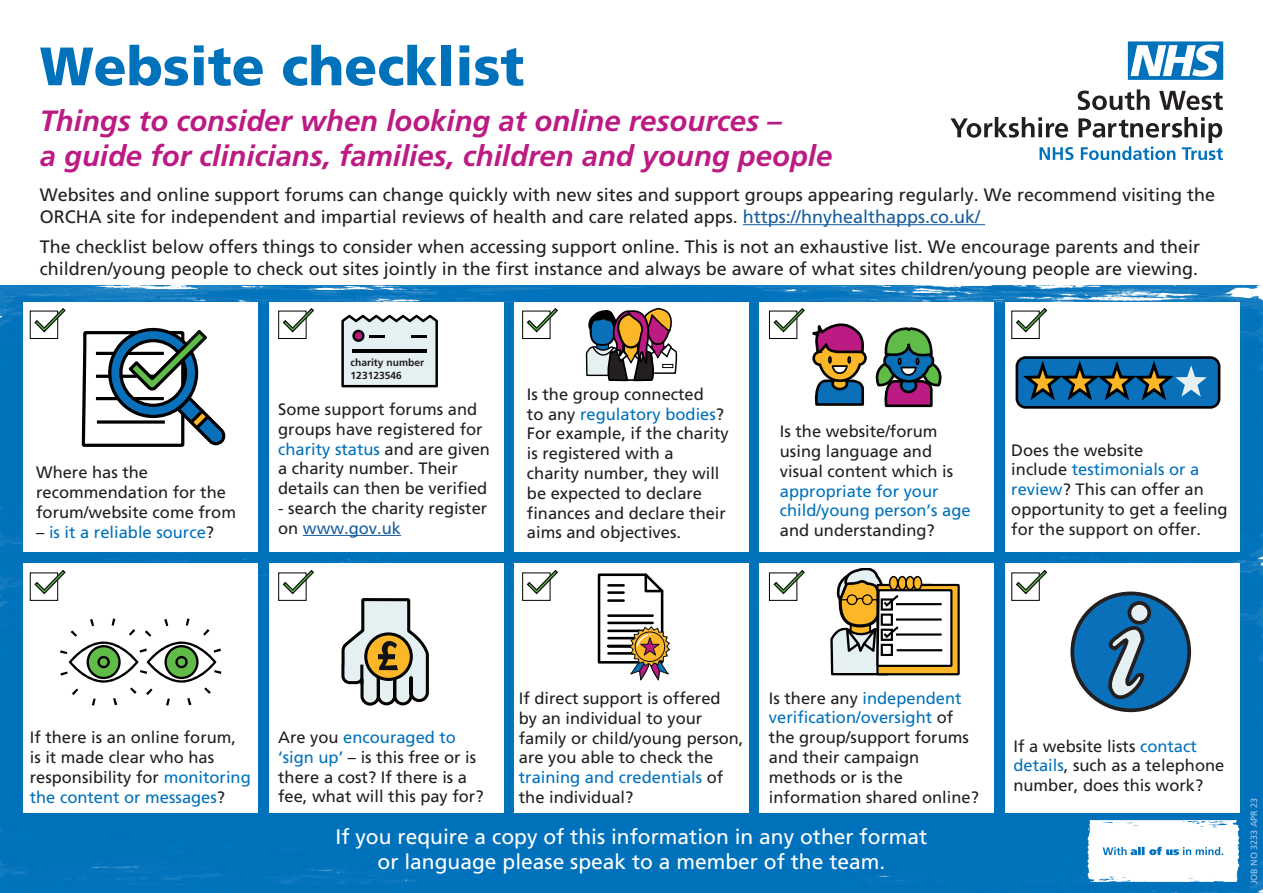
<style>
.page{position:relative;width:1263px;height:893px;background:#fff}
.page>*{position:absolute;margin:0;border:0;box-sizing:border-box;transform-origin:0 0}
.t1{font:900 54px "Frutiger";color:#0072bc}
.t2{font:italic 700 29.25px/35.1px "Frutiger";color:#bb1b83}
.t3{font:21px/25.2px "Frutiger";color:#fff;text-align:center}
.t4{font:18px/21.6px "Frutiger";color:#231f20}
.t5{font:16.5px/19.8px "Frutiger";color:#231f20}
.t6{font:16.5px "Frutiger";color:#0072bc}
.t7{font:700 10.2px "Frutiger";color:#231f20}
.t8{font:9px "Frutiger";color:#aec5e5}
.s1{color:#175d9e}
.s2{color:#231f20}
.s3{color:#0072bc}
</style>
<div class="page">
<img style="left:0;top:285px;width:1263px;height:272px">
<div style="left:0;top:557px;width:1263px;height:336px;background:#0072bc"></div>
<svg style="left:950px;top:117px;width:273px;height:43px"></svg>
<svg style="left:1078px;top:89px;width:145px;height:21px"></svg>
<svg style="left:1128px;top:41px;width:95px;height:39px"></svg>
<hr style="left:743px;top:224px;width:242px;height:1px;background:#175d9e">
<div style="left:23px;top:302px;width:235px;height:250px;background:#fff"></div>
<div style="left:23px;top:563px;width:235px;height:249px;background:#fff"></div>
<div style="left:269px;top:302px;width:234px;height:250px;background:#fff"></div>
<div style="left:269px;top:563px;width:234px;height:249px;background:#fff"></div>
<div style="left:514px;top:302px;width:235px;height:250px;background:#fff"></div>
<div style="left:514px;top:563px;width:235px;height:249px;background:#fff"></div>
<div style="left:759px;top:302px;width:235px;height:250px;background:#fff"></div>
<div style="left:759px;top:563px;width:235px;height:249px;background:#fff"></div>
<div style="left:1005px;top:302px;width:234px;height:250px;background:#fff"></div>
<div style="left:1005px;top:563px;width:234px;height:249px;background:#fff"></div>
<hr style="left:303px;top:535px;width:98px;height:1px;background:#175d9e">
<div style="left:30px;top:311px;width:28px;height:28px;background:#fff;border:1px solid #000001"></div>
<svg style="left:33px;top:308px;width:33px;height:25px"></svg>
<div style="left:30px;top:572px;width:28px;height:29px;background:#fff;border:1px solid #000001"></div>
<svg style="left:33px;top:569px;width:33px;height:26px"></svg>
<div style="left:278px;top:311px;width:29px;height:28px;background:#fff;border:1px solid #000001"></div>
<svg style="left:282px;top:308px;width:32px;height:25px"></svg>
<div style="left:278px;top:572px;width:29px;height:29px;background:#fff;border:1px solid #000001"></div>
<svg style="left:282px;top:569px;width:32px;height:26px"></svg>
<div style="left:522px;top:311px;width:28px;height:28px;background:#fff;border:1px solid #000001"></div>
<svg style="left:526px;top:308px;width:32px;height:25px"></svg>
<div style="left:522px;top:572px;width:28px;height:29px;background:#fff;border:1px solid #000001"></div>
<svg style="left:526px;top:569px;width:32px;height:26px"></svg>
<div style="left:769px;top:311px;width:28px;height:28px;background:#fff;border:1px solid #000001"></div>
<div style="left:769px;top:572px;width:28px;height:29px;background:#fff;border:1px solid #000001"></div>
<div style="left:1011px;top:311px;width:29px;height:28px;background:#fff;border:1px solid #000001"></div>
<svg style="left:1015px;top:308px;width:33px;height:25px"></svg>
<div style="left:1011px;top:572px;width:29px;height:29px;background:#fff;border:1px solid #000001"></div>
<svg style="left:1015px;top:569px;width:33px;height:26px"></svg>
<svg style="left:80px;top:285px;width:106px;height:596px"></svg>
<svg style="left:83px;top:325px;width:143px;height:120px"></svg>
<svg style="left:341px;top:315px;width:97px;height:72px;background:#bbc3c5"></svg>
<svg style="left:585px;top:285px;width:92px;height:97px"></svg>
<div style="left:1017px;top:358px;width:202px;height:49px;background:#0970b9;border-radius:9px"></div>
<div style="left:1015px;top:356px;width:205px;height:53px;border:3px solid #000;border-radius:9px"></div>
<svg style="left:1019px;top:362px;width:188px;height:42px"></svg>
<svg style="left:60px;top:618px;width:161px;height:88px"></svg>
<svg style="left:341px;top:598px;width:88px;height:108px"></svg>
<svg style="left:597px;top:573px;width:73px;height:108px"></svg>
<div style="left:877px;top:585px;width:82px;height:89px;background:#fcb729"></div>
<div style="left:876px;top:584px;width:84px;height:91px;border:2px solid #000001"></div>
<svg style="left:772px;top:308px;width:181px;height:367px"></svg>
<div style="left:890px;top:577px;width:8px;height:13px;background:#fcb729;border-radius:50%"></div>
<div style="left:889px;top:576px;width:9px;height:14px;border:2px solid #000001;border-radius:50%"></div>
<div style="left:898px;top:577px;width:8px;height:13px;background:#fcb729;border-radius:50%"></div>
<div style="left:897px;top:576px;width:10px;height:14px;border:2px solid #000001;border-radius:50%"></div>
<div style="left:906px;top:577px;width:8px;height:13px;background:#fcb729;border-radius:50%"></div>
<div style="left:905px;top:576px;width:10px;height:14px;border:2px solid #000001;border-radius:50%"></div>
<div style="left:913px;top:577px;width:8px;height:13px;background:#fcb729;border-radius:50%"></div>
<div style="left:913px;top:576px;width:9px;height:14px;border:2px solid #000001;border-radius:50%"></div>
<div style="left:1072px;top:593px;width:117px;height:117px;background:#0970b9;border-radius:50%"></div>
<div style="left:1070px;top:591px;width:121px;height:121px;border:4px solid #231f20;border-radius:50%"></div>
<svg style="left:1104px;top:624px;width:42px;height:82px"></svg>
<div style="left:1129px;top:603px;width:20px;height:20px;background:#e5f0f2;border-radius:50%"></div>
<div style="left:1127px;top:601px;width:24px;height:24px;border:4px solid #231f20;border-radius:50%"></div>
<svg style="left:1087px;top:820px;width:152px;height:63px"></svg>
<p class="t1" style="left:40px;top:34px;width:486px">Website checklist</p>
<p class="t2" style="left:40px;top:103px;width:794px">Things to consider when looking at online resources –<br>a guide for clinicians, families, children and young people</p>
<p class="t4" style="left:40px;top:184px;width:1177px">Websites and online support forums can change quickly with new sites and support groups appearing regularly. We recommend visiting the<br>ORCHA site for independent and impartial reviews of health and care related apps. <span class="s1">https://hnyhealthapps.co.uk/</span></p>
<p class="t4" style="left:40px;top:236px;width:1162px">The checklist below offers things to consider when accessing support online. This is not an exhaustive list. We encourage parents and their children/young people to check out sites jointly in the first instance and always be aware of what sites children/young people are viewing.</p>
<p class="t5" style="left:36px;top:463px;width:201px">Where has the recommendation for the forum/website come from</p>
<p class="t6" style="left:36px;top:522px;width:179px"><span class="s2">–</span> is it a reliable source<span class="s2">?</span></p>
<p class="t7" style="left:351px;top:357px;width:75px">charity number</p>
<p class="t7" style="left:351px;top:369px;width:53px">123123546</p>
<p class="t5" style="left:278px;top:399px;width:213px">Some support forums and groups have registered for <span class="s3">charity status</span> and are given a charity number. Their details can then be verified</p>
<p class="t5" style="left:278px;top:498px;width:211px">- search the charity register on <span class="s1">www.gov.uk</span></p>
<p class="t5" style="left:527px;top:384px;width:203px">Is the group connected<br>to any <span class="s3">regulatory bodies</span>?<br>For example, if the charity is registered with a charity number, they will be expected to declare finances and declare their aims and objectives.</p>
<p class="t5" style="left:780px;top:421px;width:192px">Is the website/forum using language and visual content which is <span class="s3">appropriate for your child/young person’s age </span>and understanding?</p>
<p class="t5" style="left:1011px;top:440px;width:218px">Does the website<br>include <span class="s3">testimonials or a review</span>? This can offer an opportunity to get a feeling for the support on offer.</p>
<p class="t5" style="left:30px;top:728px;width:222px">If there is an online forum, is it made clear who has responsibility for <span class="s3">monitoring the content or messages</span>?</p>
<p class="t5" style="left:519px;top:688px;width:226px">If direct support is offered<br>by an individual to your family or child/young person, are you able to check the <span class="s3">training and credentials</span> of the individual?</p>
<p class="t5" style="left:769px;top:688px;width:211px">Is there any <span class="s3">independent verification/oversight</span> of the group/support forums and their campaign methods or is the information shared online?</p>
<p class="t3" style="left:336px;top:824px;width:593px">If you require a copy of this information in any other format or language please speak to a member of the team.</p>
<p class="t5" style="left:278px;top:727px;width:207px">Are you <span class="s3">encouraged to ‘sign up’</span> – is this free or is there a cost? If there is a fee, what will this pay for?</p>
<p class="t5" style="left:1013px;top:736px;width:212px">If a website lists <span class="s3">contact details</span>, such as a telephone number, does this work?</p>
<p class="t8" style="left:1248px;top:884px;width:88px;rotate:-90deg">JOB NO 3233 APR 23</p>
</div>
